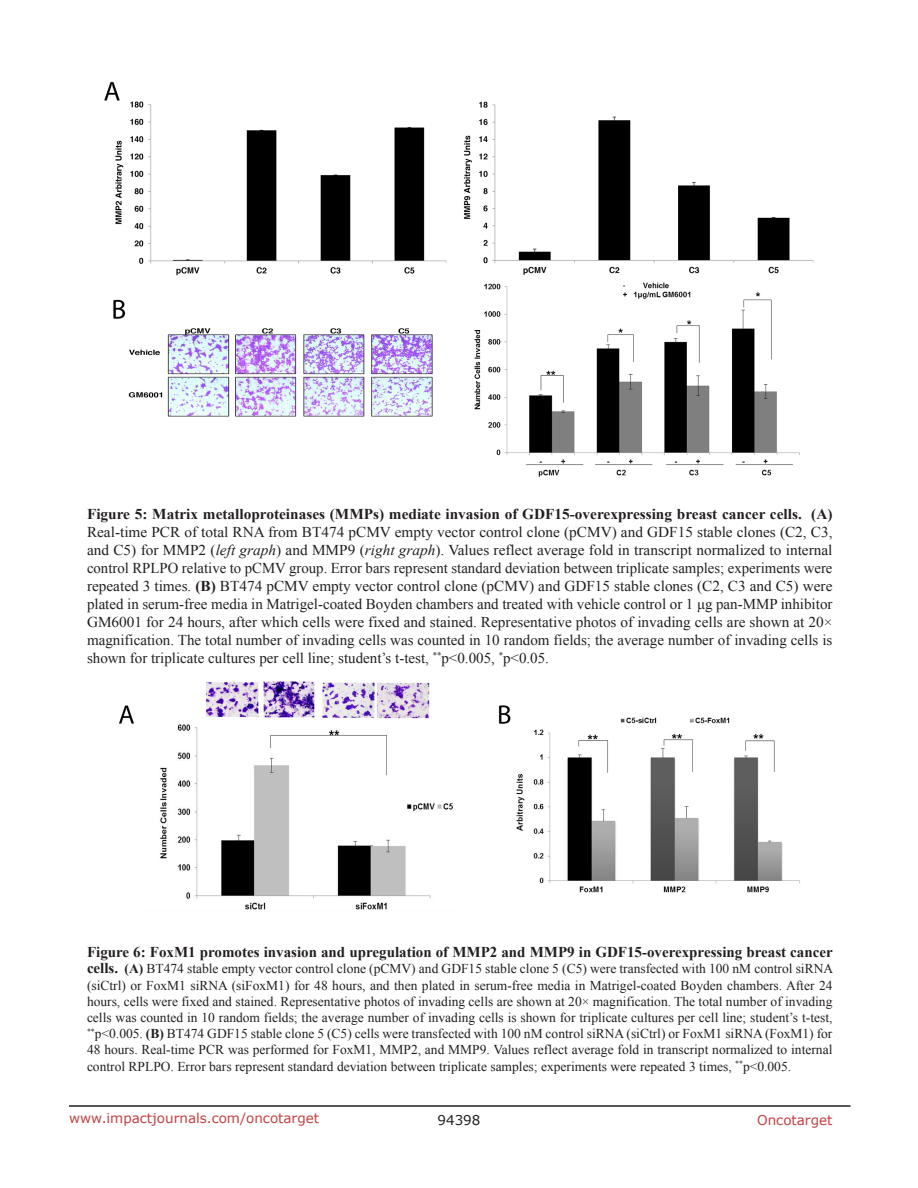
<style>
.page{position:relative;width:918px;height:1188px;background:#fff}
.page>*{position:absolute;margin:0;border:0;box-sizing:border-box;transform-origin:0 0}
.BodyText{font:15px/18px "Times New Roman";color:#231f20;text-align:justify}
.figuretext{font:700 15px "Times New Roman";color:#231f20}
.figuretext-2{font:13.5px/16.2px "Times New Roman";color:#231f20;text-align:justify}
.t1{font:13.5px "Verdana";color:#c24141}
.t2{font:13.5px "Verdana";color:#231f20}
.s1{font-weight:700}
.s2{font-style:italic}
.s3{font-weight:700;font-size:15px}
</style>
<div class="page">
<hr style="left:69px;top:1105px;width:781px;height:2px;background:#231f20">
<img style="left:104px;top:81px;width:710px;height:396px">
<img style="left:118px;top:681px;width:682px;height:229px">
<p class="BodyText" style="left:87px;top:505px;width:747px"><span class="s1">Figure 5: Matrix metalloproteinases (MMPs) mediate invasion of GDF15-overexpressing breast cancer cells. (A)<br></span>Real-time PCR of total RNA from BT474 pCMV empty vector control clone (pCMV) and GDF15 stable clones (C2, C3, and C5) for MMP2 (<span class="s2">left graph</span>) and MMP9 (<span class="s2">right graph</span>). Values reflect average fold in transcript normalized to internal control RPLPO relative to pCMV group. Error bars represent standard deviation between triplicate samples; experiments were repeated 3 times. <span class="s1">(B)</span> BT474 pCMV empty vector control clone (pCMV) and GDF15 stable clones (C2, C3 and C5) were plated in serum-free media in Matrigel-coated Boyden chambers and treated with vehicle control or 1 μg pan-MMP inhibitor GM6001 for 24 hours, after which cells were fixed and stained. Representative photos of invading cells are shown at 20× magnification. The total number of invading cells was counted in 10 random fields; the average number of invading cells is shown for triplicate cultures per cell line; student’s t-test, <sup>**</sup>p&lt;0.005, <sup>*</sup>p&lt;0.05.</p>
<p class="figuretext" style="left:87px;top:942px;width:747px">Figure 6: FoxM1 promotes invasion and upregulation of MMP2 and MMP9 in GDF15-overexpressing breast cancer</p>
<p class="figuretext-2" style="left:87px;top:961px;width:748px"><span class="s3">cells.</span> <span class="s1">(A)</span> BT474 stable empty vector control clone (pCMV) and GDF15 stable clone 5 (C5) were transfected with 100 nM control siRNA (siCtrl) or FoxM1 siRNA (siFoxM1) for 48 hours, and then plated in serum-free media in Matrigel-coated Boyden chambers. After 24 hours, cells were fixed and stained. Representative photos of invading cells are shown at 20× magnification. The total number of invading cells was counted in 10 random fields; the average number of invading cells is shown for triplicate cultures per cell line; student’s t-test, <sup>**</sup>p&lt;0.005. <span class="s1">(B)</span> BT474 GDF15 stable clone 5 (C5) cells were transfected with 100 nM control siRNA (siCtrl) or FoxM1 siRNA (FoxM1) for 48 hours. Real-time PCR was performed for FoxM1, MMP2, and MMP9. Values reflect average fold in transcript normalized to internal control RPLPO. Error bars represent standard deviation between triplicate samples; experiments were repeated 3 times, <sup>**</sup>p&lt;0.005.</p>
<p class="t1" style="left:69px;top:1109px;width:252px">www.impactjournals.com/oncotarget</p>
<p class="t2" style="left:438px;top:1111px;width:44px">94398</p>
<p class="t1" style="left:757px;top:1111px;width:77px">Oncotarget</p>
</div>
